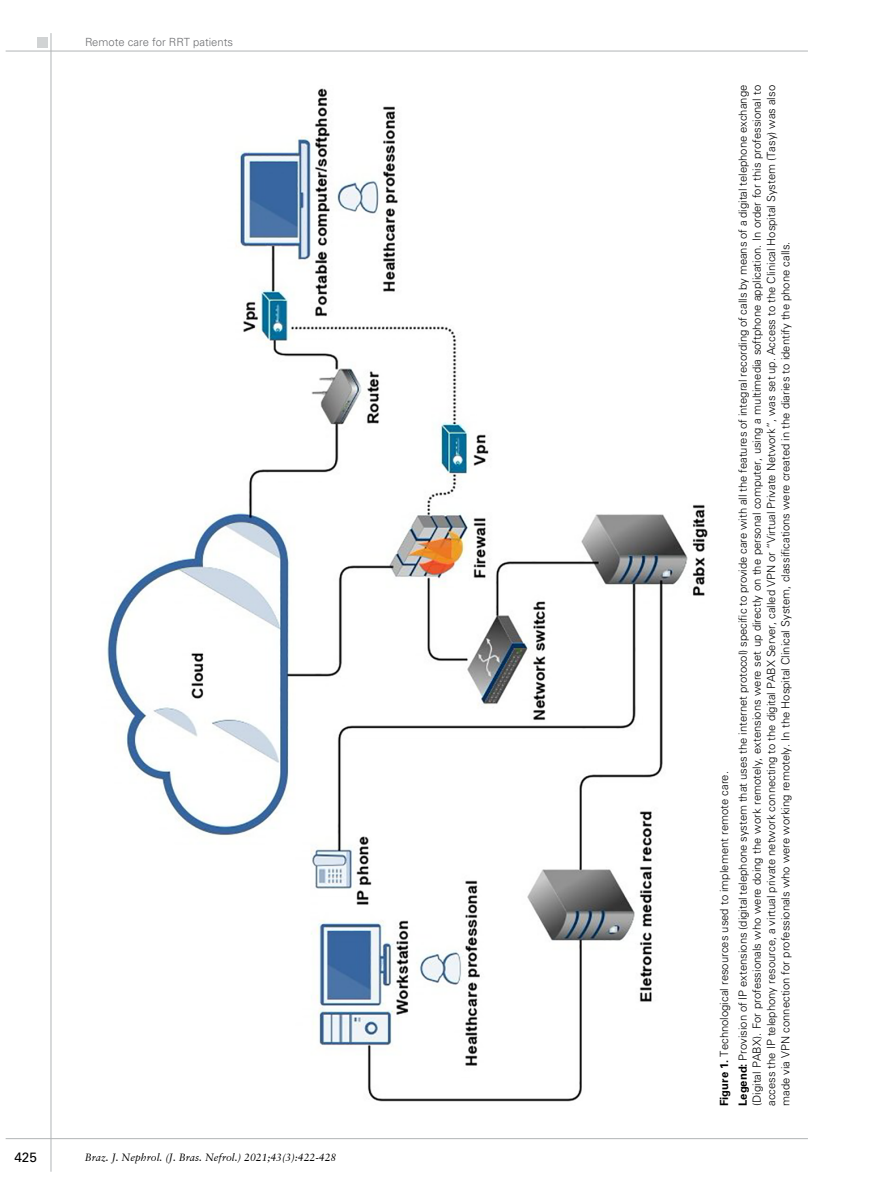
<style>
.page{position:relative;width:893px;height:1191px;background:#fff}
.page>*{position:absolute;margin:0;border:0;box-sizing:border-box;transform-origin:0 0}
.t1{font:13.5px "Univers LT Std";color:#000}
.t2{font:300 11.25px/14.2px "Univers LT Std";color:#000}
.t3{font:300 11.25px "Univers LT Std";color:#6d6e71}
.t4{font:italic 10.5px "Garamond Retrospective S Si";color:#000}
.s1{font-weight:700}
</style>
<div class="page">
<div style="left:37px;top:37px;width:11px;height:11px;background:#d1d3d4"></div>
<hr style="left:6px;top:51px;width:802px;height:1px;background:#b1b4b6">
<hr style="left:51px;top:33px;width:1px;height:1138px;background:#b1b4b6">
<hr style="left:6px;top:1138px;width:802px;height:1px;background:#b1b4b6">
<img style="left:105px;top:88px;width:604px;height:1014px">
<p class="t3" style="left:85px;top:36px;width:150px">Remote care for RRT patients</p>
<p class="t1" style="left:14px;top:1149px;width:24px">425</p>
<p class="t4" style="left:85px;top:1151px;width:253px">Braz. J. Nephrol. (J. Bras. Nefrol.) 2021;43(3):422-428</p>
<p class="t2" style="left:715px;top:1106px;width:1022px;line-height:18.5px;rotate:-90deg"><span class="s1">Figure 1.</span> Technological resources used to implement remote care.<br><span class="s1">Legend:</span> Provision of IP extensions (digital telephone system that uses the internet protocol) specific to provide care with all the features of integral recording of calls by means of a digital telephone exchange</p>
<p class="t2" style="left:750px;top:1106px;width:1022px;text-align:justify;rotate:-90deg">(Digital PABX). For professionals who were doing the work remotely, extensions were set up directly on the personal computer, using a multimedia softphone application. In order for this professional to access the IP telephony resource, a virtual private network connecting to the digital PABX Server, called VPN or “Virtual Private Network”, was set up. Access to the Clinical Hospital System (Tasy) was also made via VPN connection for professionals who were working remotely. In the Hospital Clinical System, classifications were created in the diaries to identify the phone calls.</p>
</div>
